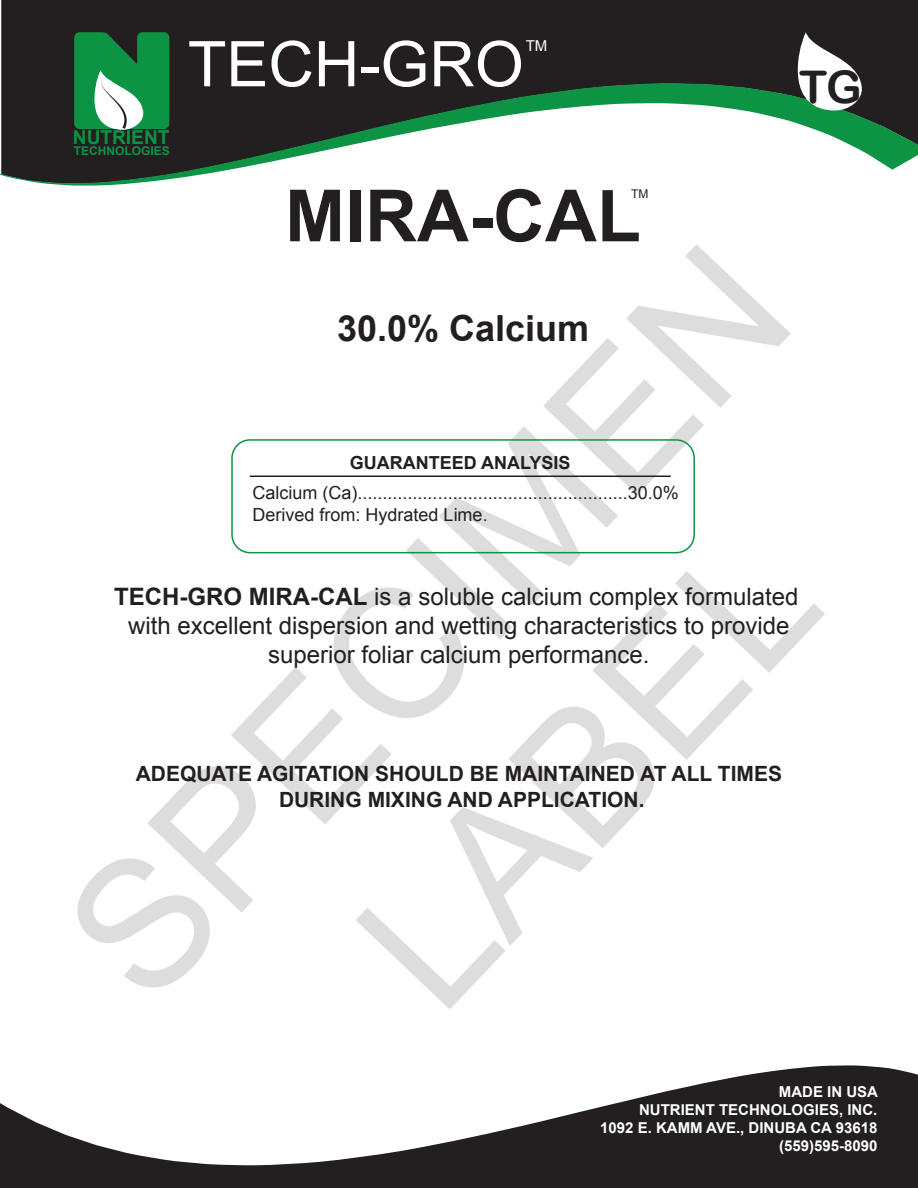
<style>
.page{position:relative;width:918px;height:1188px;background:#fff}
.page>*{position:absolute;margin:0;border:0;box-sizing:border-box;transform-origin:0 0}
.t1{font:181.5px/217.6px "Arial";color:#231f20;text-align:center}
.t2{font:700 72px "Arial";color:#231f20}
.t3{font:63px "Arial";color:#fff}
.t4{font:45px "Arial Rounded MT Bold";color:#231f20}
.t5{font:700 36px "Arial";color:#231f20}
.t6{font:24px/28.8px "Arial";color:#231f20;text-align:center}
.t7{font:700 21px/25.2px "Arial";color:#231f20;text-align:center}
.t8{font:700 19.2px "Arial";color:#0d9344}
.t9{font:18px/21.6px "Arial";color:#231f20}
.t10{font:700 18px "Arial";color:#231f20}
.t11{font:700 15px/18px "Arial";color:#fff;text-align:right}
.t12{font:15px "Arial";color:#fff}
.t13{font:700 12px "Arial";color:#0d9344}
.t14{font:12px "Arial";color:#231f20}
.s1{font-weight:700}
</style>
<div class="page">
<div style="left:1px;top:0;width:917px;height:83px;background:#231f20"></div>
<svg style="left:0;top:83px;width:918px;height:103px"></svg>
<svg style="left:74px;top:32px;width:95px;height:98px"></svg>
<svg style="left:786px;top:32px;width:77px;height:79px"></svg>
<svg style="left:0;top:1065px;width:918px;height:123px;fill:#231f20"></svg>
<div style="left:231px;top:439px;width:464px;height:114px;border:2px solid #0d9344;border-radius:18px"></div>
<hr style="left:250px;top:476px;width:421px;height:1px;background:#231f20">
<p class="t8" style="left:73px;top:125px;width:98px">NUTRIENT</p>
<p class="t13" style="left:74px;top:143px;width:98px">TECHNOLOGIES</p>
<p class="t12" style="left:526px;top:36px;width:23px">TM</p>
<h3 class="t3" style="left:188px;top:23px;width:337px">TECH-GRO</h3>
<h2 class="t2" style="left:285px;top:169px;width:357px">MIRA-CAL</h2>
<p class="t14" style="left:631px;top:185px;width:19px">TM</p>
<h3 class="t4" style="left:799px;top:61px;width:64px">TG</h3>
<h1 class="t1" style="left:26px;top:897px;width:949px;rotate:-47deg">SPECIMEN<br>LABEL</h1>
<h3 class="t5" style="left:337px;top:305px;width:254px">30.0% Calcium</h3>
<p class="t10" style="left:350px;top:451px;width:222px">GUARANTEED ANALYSIS</p>
<p class="t9" style="left:253px;top:482px;width:428px">Calcium (Ca)......................................................30.0%<br>Derived from: Hydrated Lime.</p>
<p class="t6" style="left:114px;top:583px;width:686px"><span class="s1">TECH-GRO MIRA-CAL</span> is a soluble calcium complex formulated with excellent dispersion and wetting characteristics to provide superior foliar calcium performance.</p>
<p class="t7" style="left:136px;top:762px;width:648px">ADEQUATE AGITATION SHOULD BE MAINTAINED AT ALL TIMES<br>DURING MIXING AND APPLICATION.</p>
<p class="t11" style="left:600px;top:1083px;width:279px">MADE IN USA<br>NUTRIENT TECHNOLOGIES, INC.<br>1092 E. KAMM AVE., DINUBA CA 93618 (559)595-8090</p>
</div>
